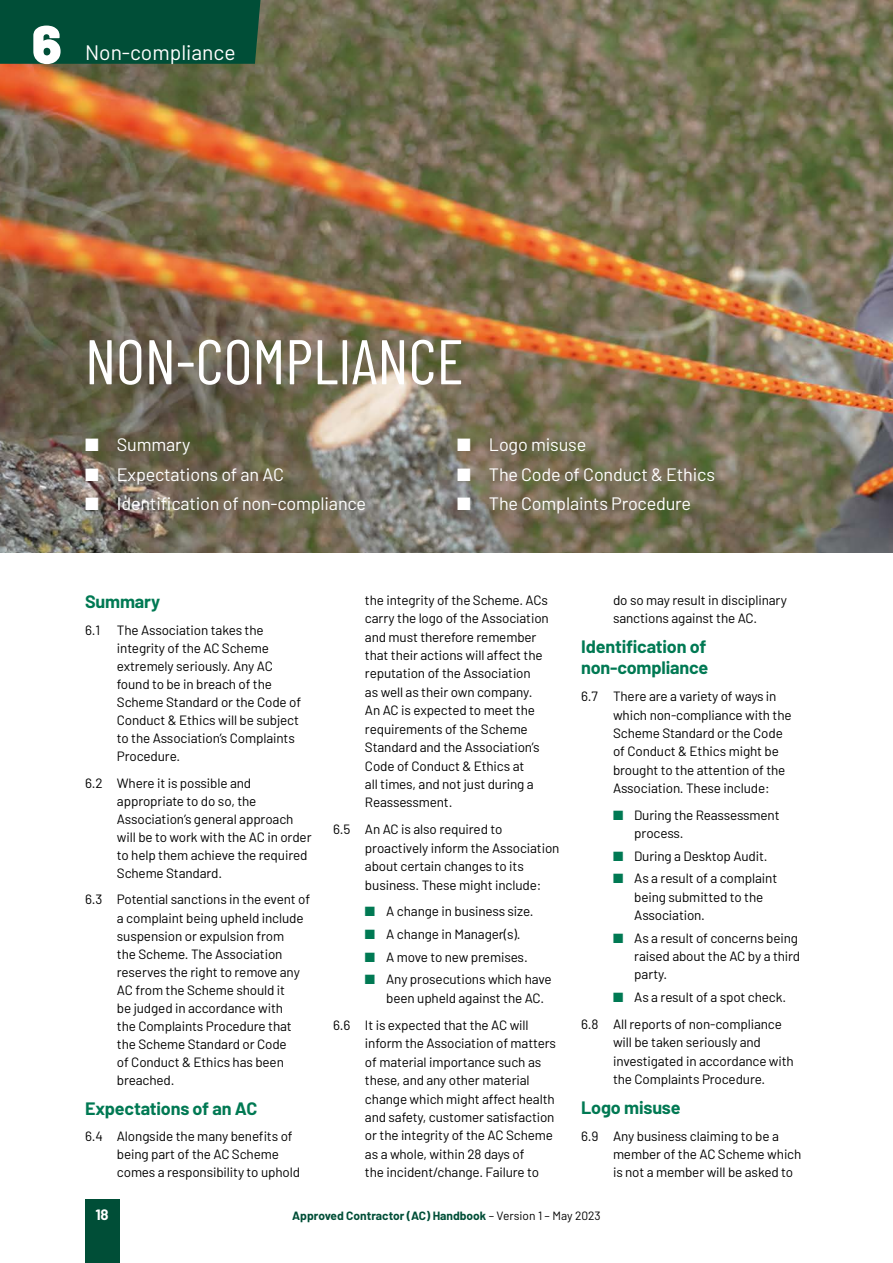
<style>
.page{position:relative;width:893px;height:1263px;background:#fff}
.page>*{position:absolute;margin:0;border:0;box-sizing:border-box;transform-origin:0 0}
.t1{font:63px "Barlow Condensed";color:#fff}
.t2{font:900 54px "Barlow";color:#fff}
.t3{font:21px "Barlow";color:#fff}
.t4{font:18px "Barlow";letter-spacing:-.01em;color:#fff}
.t5{font:700 18px/21.3px "Barlow";letter-spacing:-.01em;color:#007953}
.t6{font:700 15px "Barlow";color:#fff}
.t7{font:13.5px/18px "Barlow";letter-spacing:-.01em;color:#000}
.t8{font:700 12px "Barlow";color:#004e37}
.s1{color:#007953}
.s2{font-weight:400;color:#000}
</style>
<div class="page">
<div style="left:85px;top:1199px;width:34px;height:64px;background:#004e37"></div>
<img style="left:0;top:0;width:893px;height:553px">
<div style="left:0;top:0;width:260px;height:64px;background:#004e37"></div>
<h2 class="t2" style="left:32px;top:4px;width:31px">6</h2>
<h3 class="t3" style="left:85px;top:37px;width:152px">Non-compliance</h3>
<h1 class="t1" style="left:85px;top:317px;width:380px">NON-COMPLIANCE</h1>
<h3 class="t4" style="left:85px;top:432px;width:107px">■ Summary</h3>
<h3 class="t4" style="left:85px;top:461px;width:200px">■ Expectations of an AC</h3>
<h3 class="t4" style="left:85px;top:491px;width:283px">■ Identification of non-compliance</h3>
<h3 class="t4" style="left:457px;top:432px;width:131px">■ Logo misuse</h3>
<h3 class="t4" style="left:457px;top:461px;width:259px">■ The Code of Conduct &amp; Ethics</h3>
<h3 class="t4" style="left:457px;top:491px;width:236px">■ The Complaints Procedure</h3>
<h3 class="t5" style="left:85px;top:589px;width:77px">Summary</h3>
<p class="t7" style="left:117px;top:620px;width:186px;text-indent:-32px">6.1 The Association takes the integrity of the AC Scheme extremely seriously. Any AC found to be in breach of the<br>Scheme Standard or the Code of<br>Conduct &amp; Ethics will be subject to the Association’s Complaints<br>Procedure.</p>
<p class="t7" style="left:117px;top:773px;width:196px;text-indent:-32px">6.2 Where it is possible and appropriate to do so, the<br>Association’s general approach will be to work with the AC in order to help them achieve the required<br>Scheme Standard.</p>
<p class="t7" style="left:117px;top:889px;width:195px;text-indent:-32px">6.3 Potential sanctions in the event of a complaint being upheld include suspension or expulsion from<br>the Scheme. The Association reserves the right to remove any<br>AC from the Scheme should it<br>be judged in accordance with<br>the Complaints Procedure that the Scheme Standard or Code<br>of Conduct &amp; Ethics has been breached.</p>
<h3 class="t5" style="left:85px;top:1096px;width:174px">Expectations of an AC</h3>
<p class="t7" style="left:117px;top:1126px;width:185px;text-indent:-32px">6.4 Alongside the many benefits of being part of the AC Scheme comes a responsibility to uphold</p>
<p class="t7" style="left:365px;top:590px;width:185px;line-height:18.5px">the integrity of the Scheme. ACs carry the logo of the Association and must therefore remember that their actions will affect the reputation of the Association<br>as well as their own company.<br>An AC is expected to meet the requirements of the Scheme<br>Standard and the Association’s<br>Code of Conduct &amp; Ethics at<br>all times, and not just during a<br>Reassessment.</p>
<p class="t7" style="left:365px;top:819px;width:196px;line-height:18.5px;text-indent:-32px">6.5 An AC is also required to proactively inform the Association about certain changes to its business. These might include:</p>
<p class="t7" style="left:365px;top:901px;width:170px"><span class="s1">■</span> A change in business size.</p>
<p class="t7" style="left:365px;top:924px;width:157px"><span class="s1">■</span> A change in Manager(s).</p>
<p class="t7" style="left:365px;top:947px;width:164px"><span class="s1">■</span> A move to new premises.</p>
<p class="t7" style="left:386px;top:969px;width:167px;line-height:18.5px;text-indent:-21px"><span class="s1">■</span> Any prosecutions which have been upheld against the AC.</p>
<p class="t7" style="left:365px;top:1015px;width:193px;line-height:18.5px;text-indent:-32px">6.6 It is expected that the AC will inform the Association of matters of material importance such as these, and any other material change which might affect health and safety, customer satisfaction or the integrity of the AC Scheme as a whole, within 28 days of<br>the incident/change. Failure to</p>
<p class="t7" style="left:613px;top:590px;width:175px">do so may result in disciplinary sanctions against the AC.</p>
<h3 class="t5" style="left:581px;top:634px;width:129px">Identification of non-compliance</h3>
<p class="t7" style="left:613px;top:686px;width:180px;text-indent:-32px">6.7 There are a variety of ways in which non-compliance with the<br>Scheme Standard or the Code of Conduct &amp; Ethics might be brought to the attention of the<br>Association. These include:</p>
<p class="t7" style="left:634px;top:805px;width:147px;text-indent:-21px"><span class="s1">■</span> During the Reassessment process.</p>
<p class="t7" style="left:613px;top:846px;width:156px"><span class="s1">■</span> During a Desktop Audit.</p>
<p class="t7" style="left:634px;top:868px;width:144px;text-indent:-21px"><span class="s1">■</span> As a result of a complaint being submitted to the<br>Association.</p>
<p class="t7" style="left:634px;top:927px;width:167px;text-indent:-21px"><span class="s1">■</span> As a result of concerns being raised about the AC by a third party.</p>
<p class="t7" style="left:581px;top:982px;width:206px;line-height:26.8px;text-indent:32px"><span class="s1">■</span> As a result of a spot check.<br>6.8 All reports of non-compliance</p>
<p class="t7" style="left:613px;top:1032px;width:182px">will be taken seriously and investigated in accordance with the Complaints Procedure.</p>
<h3 class="t5" style="left:581px;top:1095px;width:101px">Logo misuse</h3>
<p class="t7" style="left:613px;top:1125px;width:190px;text-indent:-32px">6.9 Any business claiming to be a member of the AC Scheme which is not a member will be asked to</p>
<p class="t6" style="left:95px;top:1204px;width:15px">18</p>
<p class="t8" style="left:292px;top:1207px;width:310px">Approved Contractor (AC) Handbook <span class="s2">– Version 1 – May 2023</span></p>
</div>
